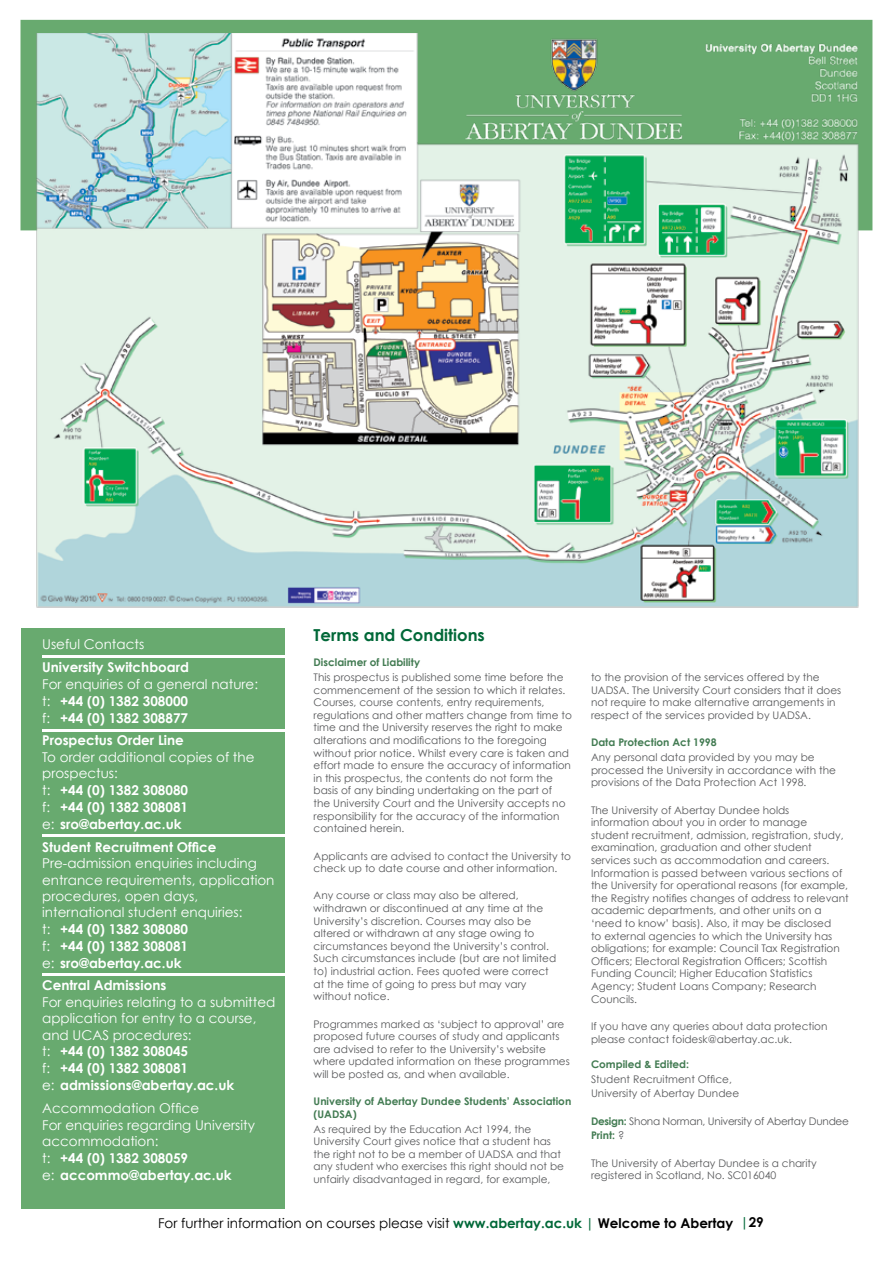
<style>
.page{position:relative;width:893px;height:1263px;background:#fff}
.page>*{position:absolute;margin:0;border:0;box-sizing:border-box;transform-origin:0 0}
.t1{font:700 16.5px "Century Gothic";color:#006838}
.t2{font:13.5px/16.6px "Century Gothic";color:#fff}
.t3{font:700 13.5px/16.6px "Century Gothic";color:#fff}
.t4{font:13.5px "Century Gothic";color:#000}
.t5{font:10.5px/12.6px "Century Gothic";color:#58595b}
.t6{font:700 10.5px/12.6px "Century Gothic";color:#427b52}
.t7{font:10.5px/14.7px "Century Gothic";letter-spacing:-.025em;color:#58595b}
.s1{font-weight:700}
.s2{font-weight:400}
.s3{font-weight:700;color:#006838}
.s4{font-weight:700;color:#427b52}
</style>
<div class="page">
<div style="left:21px;top:20px;width:851px;height:210px;background:#68aa6f"></div>
<img style="left:35px;top:33px;width:824px;height:596px">
<div style="left:21px;top:629px;width:264px;height:580px;background:#68aa6f"></div>
<hr style="left:42px;top:655px;width:245px;height:3px;background:#fff">
<hr style="left:42px;top:730px;width:245px;height:2px;background:#fff">
<hr style="left:42px;top:835px;width:244px;height:2px;background:#fff">
<hr style="left:42px;top:973px;width:244px;height:3px;background:#fff">
<h1 class="t1" style="left:314px;top:624px;width:173px">Terms and Conditions</h1>
<p class="t6" style="left:314px;top:656px;width:108px">Disclaimer of Liability</p>
<p class="t5" style="left:314px;top:671px;width:260px">This prospectus is published some time before the commencement of the session to which it relates.<br>Courses, course contents, entry requirements, regulations and other matters change from time to time and the University reserves the right to make alterations and modifications to the foregoing without prior notice. Whilst every care is taken and effort made to ensure the accuracy of information in this prospectus, the contents do not form the basis of any binding undertaking on the part of<br>the University Court and the University accepts no responsibility for the accuracy of the information contained herein.</p>
<p class="t5" style="left:314px;top:849px;width:259px">Applicants are advised to contact the University to check up to date course and other information.</p>
<p class="t5" style="left:314px;top:889px;width:244px">Any course or class may also be altered, withdrawn or discontinued at any time at the University’s discretion. Courses may also be altered or withdrawn at any stage owing to circumstances beyond the University’s control.<br>Such circumstances include (but are not limited to) industrial action. Fees quoted were correct at the time of going to press but may vary without notice.</p>
<p class="t5" style="left:314px;top:1017px;width:258px">Programmes marked as ‘subject to approval’ are proposed future courses of study and applicants are advised to refer to the University’s website where updated information on these programmes will be posted as, and when available.</p>
<p class="t6" style="left:314px;top:1095px;width:259px">University of Abertay Dundee Students’ Association (UADSA)</p>
<p class="t5" style="left:314px;top:1122px;width:252px">As required by the Education Act 1994, the University Court gives notice that a student has the right not to be a member of UADSA and that any student who exercises this right should not be unfairly disadvantaged in regard, for example,</p>
<p class="t2" style="left:42px;top:636px;width:104px">Useful Contacts</p>
<p class="t3" style="left:42px;top:658px;width:148px">University Switchboard</p>
<p class="t2" style="left:42px;top:675px;width:217px">For enquiries of a general nature: t: <span class="s1">+44 (0) 1382 308000<br></span>f: <span class="s1">+44 (0) 1382 308877</span></p>
<p class="t3" style="left:42px;top:732px;width:143px">Prospectus Order Line</p>
<p class="t3" style="left:42px;top:748px;width:214px"><span class="s2">To order additional copies of the prospectus:<br>t:</span> +44 (0) 1382 308080<br><span class="s2">f:</span> +44 (0) 1382 308081<br><span class="s2">e:</span> sro@abertay.ac.uk</p>
<p class="t3" style="left:42px;top:838px;width:176px">Student Recruitment Office</p>
<p class="t2" style="left:42px;top:855px;width:234px">Pre-admission enquiries including entrance requirements, application procedures, open days, international student enquiries:<br>t: <span class="s1">+44 (0) 1382 308080<br></span>f: <span class="s1">+44 (0) 1382 308081<br></span>e: <span class="s1">sro@abertay.ac.uk</span></p>
<p class="t3" style="left:42px;top:977px;width:126px">Central Admissions</p>
<p class="t2" style="left:42px;top:994px;width:235px">For enquiries relating to a submitted application for entry to a course, and UCAS procedures:<br>t: <span class="s1">+44 (0) 1382 308045<br></span>f: <span class="s1">+44 (0) 1382 308081<br></span>e: <span class="s1">admissions@abertay.ac.uk</span></p>
<p class="t2" style="left:42px;top:1099px;width:214px">Accommodation Office<br>For enquiries regarding University accommodation:<br>t: <span class="s1">+44 (0) 1382 308059<br></span>e: <span class="s1">accommo@abertay.ac.uk</span></p>
<p class="t4" style="left:158px;top:1215px;width:607px">For further information on courses please visit <span class="s3">www.abertay.ac.uk |</span> <span class="s1">Welcome to Abertay</span> <span class="s3">|</span><span class="s1">29</span></p>
<p class="t5" style="left:591px;top:671px;width:252px">to the provision of the services offered by the UADSA. The University Court considers that it does not require to make alternative arrangements in respect of the services provided by UADSA.</p>
<p class="t6" style="left:591px;top:736px;width:127px">Data Protection Act 1998</p>
<p class="t5" style="left:591px;top:751px;width:246px">Any personal data provided by you may be processed the University in accordance with the provisions of the Data Protection Act 1998.</p>
<p class="t5" style="left:591px;top:803px;width:259px">The University of Abertay Dundee holds information about you in order to manage<br>student recruitment, admission, registration, study, examination, graduation and other student services such as accommodation and careers.<br>Information is passed between various sections of the University for operational reasons (for example, the Registry notifies changes of address to relevant academic departments, and other units on a ‘need to know’ basis). Also, it may be disclosed<br>to external agencies to which the University has obligations; for example: Council Tax Registration Officers; Electoral Registration Officers; Scottish Funding Council; Higher Education Statistics Agency; Student Loans Company; Research Councils.</p>
<p class="t5" style="left:591px;top:1020px;width:238px">If you have any queries about data protection please contact foidesk@abertay.ac.uk.</p>
<p class="t6" style="left:591px;top:1057px;width:100px">Compiled &amp; Edited:</p>
<p class="t5" style="left:591px;top:1071px;width:150px;line-height:14.7px">Student Recruitment Office,<br>University of Abertay Dundee</p>
<p class="t7" style="left:591px;top:1113px;width:259px"><span class="s4">Design:</span> Shona Norman, University of Abertay Dundee<br><span class="s4">Print:</span> ?</p>
<p class="t5" style="left:591px;top:1156px;width:227px">The University of Abertay Dundee is a charity registered in Scotland, No. SC016040</p>
</div>
